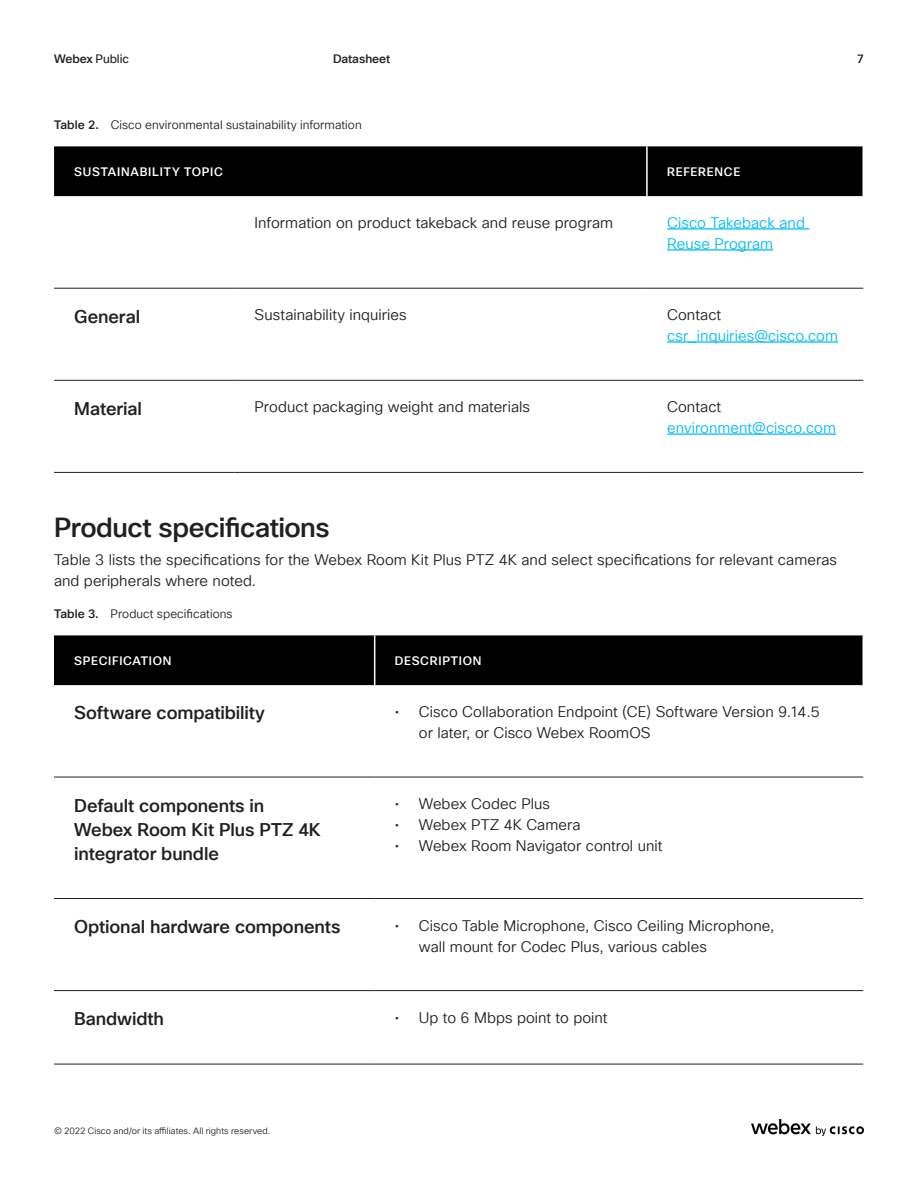
<style>
.page{position:relative;width:918px;height:1188px;background:#fff}
.page>*{position:absolute;margin:0;border:0;box-sizing:border-box;transform-origin:0 0}
.H4_Subtitle{font:500 27px "Cisco Sans TT";letter-spacing:-.02em;color:#231f20}
.H5_Paragraph_Title{font:500 18px/24px "Cisco Sans TT";letter-spacing:-.005em;color:#231f20}
.Body{font:15px/21px "Cisco Sans TT Light";letter-spacing:.005em;color:#231f20}
.Body-2{font:15px/21px "Cisco Sans TT Light";letter-spacing:.005em;color:#00bcf5}
.t1{font:12px "Cisco Sans TT Light";letter-spacing:.005em;color:#231f20}
.t2{font:500 12px "Cisco Sans TT";letter-spacing:.06em;color:#fff}
.t3{font:12px "Cisco Sans TT";letter-spacing:-.01em;color:#231f20}
.t4{font:500 12px "Cisco Sans TT";letter-spacing:-.005em;color:#231f20}
.t5{font:9px "Cisco Sans TT Light";letter-spacing:.005em;color:#231f20}
.s1{font-weight:500}
.s2{font-family:"Cisco Sans TT";font-weight:500}
.s3{color:#231f20}
</style>
<div class="page">
<div style="left:54px;top:146px;width:808px;height:50px;background:#000"></div>
<hr style="left:646px;top:146px;width:2px;height:50px;background:#fff">
<hr style="left:54px;top:288px;width:180px;height:1px;background:#231f20">
<hr style="left:234px;top:288px;width:413px;height:1px;background:#231f20">
<hr style="left:647px;top:288px;width:216px;height:1px;background:#231f20">
<hr style="left:54px;top:380px;width:180px;height:1px;background:#231f20">
<hr style="left:234px;top:380px;width:413px;height:1px;background:#231f20">
<hr style="left:647px;top:380px;width:216px;height:1px;background:#231f20">
<hr style="left:54px;top:472px;width:180px;height:1px;background:#231f20">
<hr style="left:234px;top:472px;width:413px;height:1px;background:#231f20">
<hr style="left:647px;top:472px;width:216px;height:1px;background:#231f20">
<hr style="left:667px;top:228px;width:142px;height:2px;background:#00bcf5">
<hr style="left:667px;top:249px;width:106px;height:2px;background:#00bcf5">
<hr style="left:667px;top:341px;width:171px;height:2px;background:#00bcf5">
<hr style="left:667px;top:433px;width:169px;height:2px;background:#00bcf5">
<div style="left:54px;top:635px;width:808px;height:50px;background:#000"></div>
<hr style="left:374px;top:635px;width:1px;height:50px;background:#fff">
<hr style="left:54px;top:777px;width:321px;height:1px;background:#231f20">
<hr style="left:375px;top:777px;width:488px;height:1px;background:#231f20">
<hr style="left:54px;top:898px;width:321px;height:1px;background:#231f20">
<hr style="left:375px;top:898px;width:488px;height:1px;background:#231f20">
<hr style="left:54px;top:990px;width:321px;height:1px;background:#231f20">
<hr style="left:375px;top:990px;width:488px;height:1px;background:#231f20">
<hr style="left:54px;top:1064px;width:321px;height:1px;background:#231f20">
<hr style="left:375px;top:1064px;width:488px;height:1px;background:#231f20">
<img style="left:752px;top:1119px;width:112px;height:16px">
<p class="t3" style="left:54px;top:51px;width:77px"><span class="s1">Webex</span> Public</p>
<p class="t4" style="left:333px;top:51px;width:59px">Datasheet</p>
<p class="t4" style="left:857px;top:51px;width:9px">7</p>
<p class="t1" style="left:54px;top:117px;width:309px"><span class="s2">Table 2.</span> Cisco environmental sustainability information</p>
<p class="t2" style="left:74px;top:164px;width:150px">SUSTAINABILITY TOPIC</p>
<p class="t2" style="left:667px;top:164px;width:75px">REFERENCE</p>
<p class="Body" style="left:255px;top:213px;width:360px">Information on product takeback and reuse program</p>
<p class="Body-2" style="left:667px;top:213px;width:139px">Cisco Takeback and<br>Reuse Program</p>
<p class="H5_Paragraph_Title" style="left:74px;top:305px;width:67px">General</p>
<p class="Body" style="left:255px;top:305px;width:154px">Sustainability inquiries</p>
<p class="Body-2" style="left:667px;top:305px;width:172px"><span class="s3">Contact </span>csr_inquiries@cisco.com</p>
<p class="H5_Paragraph_Title" style="left:74px;top:397px;width:69px">Material</p>
<p class="Body" style="left:255px;top:397px;width:277px">Product packaging weight and materials</p>
<p class="Body-2" style="left:667px;top:397px;width:170px"><span class="s3">Contact </span>environment@cisco.com</p>
<p class="H4_Subtitle" style="left:54px;top:510px;width:277px">Product specifications</p>
<p class="Body" style="left:54px;top:549px;width:785px">Table 3 lists the specifications for the Webex Room Kit Plus PTZ 4K and select specifications for relevant cameras and peripherals where noted.</p>
<p class="t1" style="left:54px;top:606px;width:180px"><span class="s2">Table 3.</span> Product specifications</p>
<p class="t2" style="left:74px;top:653px;width:99px">SPECIFICATION</p>
<p class="t2" style="left:395px;top:653px;width:88px">DESCRIPTION</p>
<p class="H5_Paragraph_Title" style="left:74px;top:702px;width:192px">Software compatibility</p>
<p class="Body" style="left:419px;top:702px;width:402px;text-indent:-24px">• Cisco Collaboration Endpoint (CE) Software Version 9.14.5 or later, or Cisco Webex RoomOS</p>
<p class="H5_Paragraph_Title" style="left:74px;top:794px;width:248px">Default components in<br>Webex Room Kit Plus PTZ 4K integrator bundle</p>
<p class="Body" style="left:395px;top:794px;width:157px">• Webex Codec Plus</p>
<p class="Body" style="left:395px;top:815px;width:187px">• Webex PTZ 4K Camera</p>
<p class="Body" style="left:395px;top:836px;width:269px">• Webex Room Navigator control unit</p>
<p class="H5_Paragraph_Title" style="left:74px;top:915px;width:268px">Optional hardware components</p>
<p class="Body" style="left:419px;top:915px;width:357px;text-indent:-24px">• Cisco Table Microphone, Cisco Ceiling Microphone, wall mount for Codec Plus, various cables</p>
<p class="H5_Paragraph_Title" style="left:74px;top:1007px;width:91px">Bandwidth</p>
<p class="Body" style="left:395px;top:1007px;width:214px">• Up to 6 Mbps point to point</p>
<p class="t5" style="left:54px;top:1125px;width:218px">© 2022 Cisco and/or its affiliates. All rights reserved.</p>
</div>
